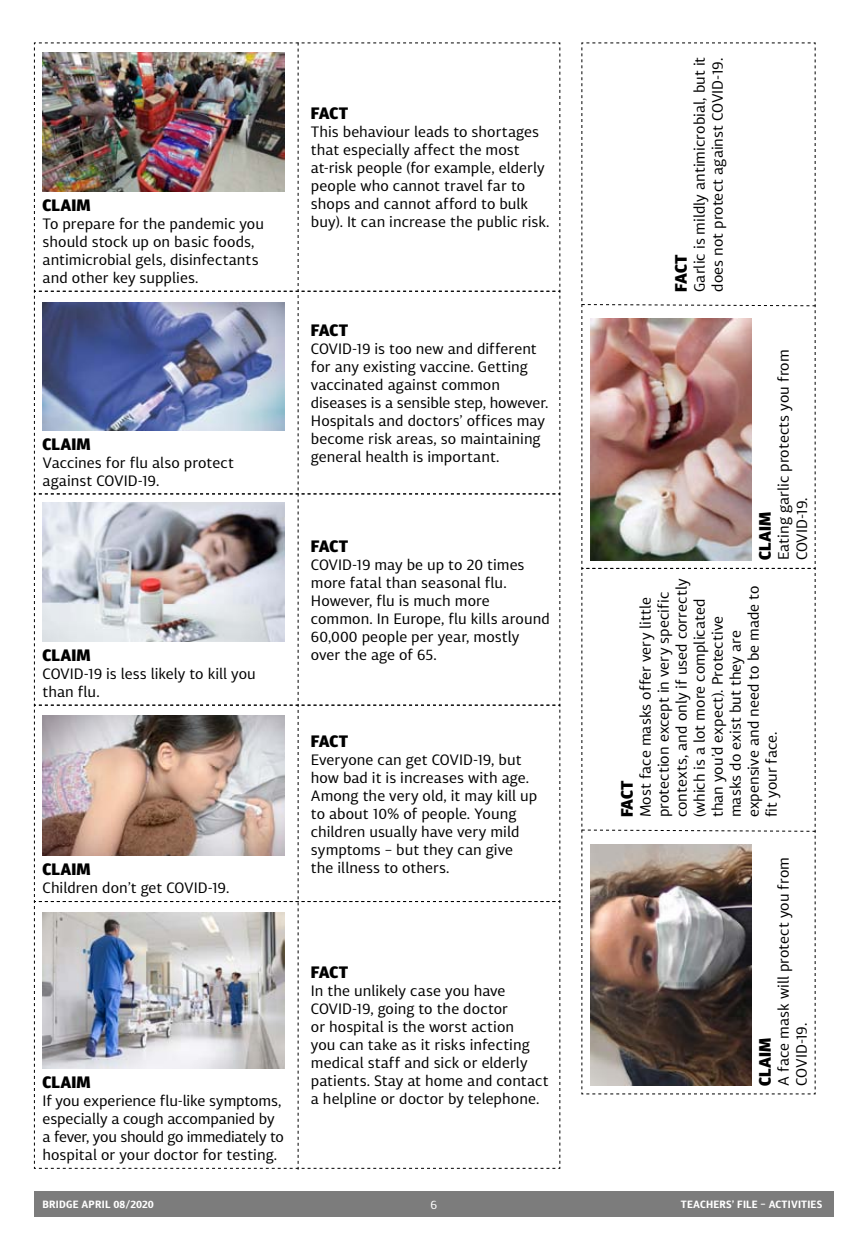
<style>
.page{position:relative;width:868px;height:1238px;background:#fff}
.page>*{position:absolute;margin:0;border:0;box-sizing:border-box;transform-origin:0 0}
.t1{font:900 16.5px "Diaria Sans Pro";letter-spacing:.01em;color:#000}
.t2{font:15px/18px "Diaria Sans Pro";color:#000}
.t3{font:12px "Diaria Sans Pro";color:#fff}
.t4{font:700 10.5px "Diaria Sans Pro";letter-spacing:.02em;color:#fff}
</style>
<div class="page">
<div style="left:34px;top:1191px;width:799px;height:25px;background:#7c7c7c"></div>
<img style="left:581px;top:43px;width:235px;height:1051px">
<img style="left:34px;top:43px;width:526px;height:1126px">
<p class="t1" style="left:43px;top:194px;width:50px">CLAIM</p>
<p class="t2" style="left:43px;top:214px;width:223px">To prepare for the pandemic you should stock up on basic foods, antimicrobial gels, disinfectants and other key supplies.</p>
<p class="t1" style="left:43px;top:433px;width:50px">CLAIM</p>
<p class="t2" style="left:43px;top:453px;width:193px">Vaccines for flu also protect against COVID-19.</p>
<p class="t1" style="left:43px;top:644px;width:50px">CLAIM</p>
<p class="t2" style="left:43px;top:664px;width:215px">COVID-19 is less likely to kill you than flu.</p>
<p class="t1" style="left:43px;top:858px;width:50px">CLAIM</p>
<p class="t2" style="left:43px;top:878px;width:188px">Children don’t get COVID-19.</p>
<p class="t1" style="left:43px;top:1071px;width:50px">CLAIM</p>
<p class="t2" style="left:43px;top:1091px;width:243px">If you experience flu‑like symptoms, especially a cough accompanied by a fever, you should go immediately to hospital or your doctor for testing.</p>
<p class="t4" style="left:43px;top:1197px;width:113px">BRIDGE APRIL 08/2020</p>
<p class="t1" style="left:311px;top:103px;width:39px">FACT</p>
<p class="t2" style="left:311px;top:123px;width:240px">This behaviour leads to shortages that especially affect the most at‑risk people (for example, elderly people who cannot travel far to shops and cannot afford to bulk buy). It can increase the public risk.</p>
<p class="t1" style="left:311px;top:319px;width:39px">FACT</p>
<p class="t2" style="left:311px;top:339px;width:239px">COVID-19 is too new and different for any existing vaccine. Getting vaccinated against common diseases is a sensible step, however.<br>Hospitals and doctors’ offices may become risk areas, so maintaining general health is important.</p>
<p class="t1" style="left:311px;top:535px;width:39px">FACT</p>
<p class="t2" style="left:311px;top:555px;width:240px">COVID-19 may be up to 20 times more fatal than seasonal flu.<br>However, flu is much more common. In Europe, flu kills around<br>60,000 people per year, mostly over the age of 65.</p>
<p class="t1" style="left:311px;top:730px;width:39px">FACT</p>
<p class="t2" style="left:311px;top:750px;width:228px">Everyone can get COVID-19, but how bad it is increases with age.<br>Among the very old, it may kill up to about 10% of people. Young children usually have very mild symptoms – but they can give the illness to others.</p>
<p class="t1" style="left:311px;top:961px;width:39px">FACT</p>
<p class="t2" style="left:311px;top:981px;width:239px">In the unlikely case you have<br>COVID-19, going to the doctor<br>or hospital is the worst action<br>you can take as it risks infecting medical staff and sick or elderly patients. Stay at home and contact a helpline or doctor by telephone.</p>
<p class="t2" style="left:690px;top:292px;width:237px;rotate:-90deg">Garlic is mildly antimicrobial, but it does not protect against COVID-19.</p>
<p class="t1" style="left:670px;top:292px;width:39px;rotate:-90deg">FACT</p>
<p class="t2" style="left:774px;top:560px;width:212px;rotate:-90deg">Eating garlic protects you from<br>COVID-19.</p>
<p class="t1" style="left:754px;top:560px;width:50px;rotate:-90deg">CLAIM</p>
<p class="t2" style="left:636px;top:817px;width:240px;rotate:-90deg">Most face masks offer very little protection except in very specific contexts, and only if used correctly (which is a lot more complicated than you’d expect). Protective masks do exist but they are expensive and need to be made to fit your face.</p>
<p class="t1" style="left:616px;top:817px;width:39px;rotate:-90deg">FACT</p>
<p class="t2" style="left:774px;top:1085px;width:230px;rotate:-90deg">A face mask will protect you from<br>COVID-19.</p>
<p class="t1" style="left:754px;top:1085px;width:50px;rotate:-90deg">CLAIM</p>
<p class="t3" style="left:430px;top:1196px;width:8px">6</p>
<p class="t4" style="left:680px;top:1197px;width:143px">TEACHERS’ FILE – ACTIVITIES</p>
</div>
